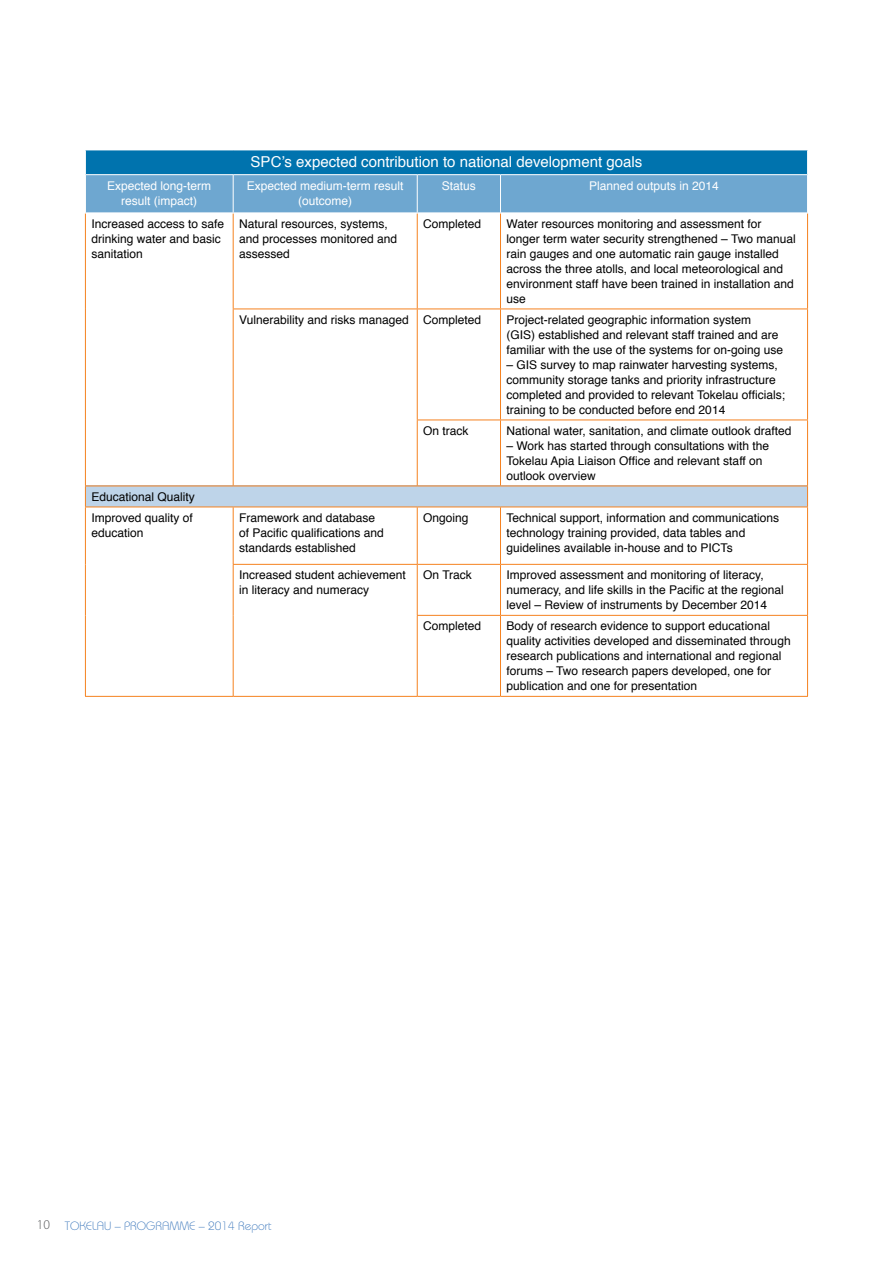
<style>
.page{position:relative;width:893px;height:1263px;background:#fff}
.page>*{position:absolute;margin:0;border:0;box-sizing:border-box;transform-origin:0 0}
.t1{font:15px "Helvetica";color:#fff}
.t2{font:12px/15px "Helvetica";color:#000}
.t3{font:12px/15px "Helvetica";color:#fff;text-align:center}
.t4{font:300 12px "Bauhaus";color:#3472b9}
.s1{font-family:"Myriad Pro";font-size:13.5px;color:#58595b}
</style>
<div class="page">
<svg style="left:86px;top:214px;width:721px;height:482px"></svg>
<div style="left:85px;top:486px;width:722px;height:21px;background:#bed4e9"></div>
<hr style="left:85px;top:213px;width:1px;height:96px;background:#f58220">
<hr style="left:233px;top:213px;width:1px;height:96px;background:#f58220">
<hr style="left:417px;top:213px;width:1px;height:96px;background:#f58220">
<hr style="left:500px;top:213px;width:1px;height:96px;background:#f58220">
<hr style="left:807px;top:213px;width:1px;height:96px;background:#f58220">
<hr style="left:85px;top:309px;width:1px;height:111px;background:#f58220">
<hr style="left:233px;top:309px;width:184px;height:1px;background:#f58220">
<hr style="left:233px;top:309px;width:1px;height:111px;background:#f58220">
<hr style="left:417px;top:309px;width:83px;height:1px;background:#f58220">
<hr style="left:417px;top:309px;width:1px;height:111px;background:#f58220">
<hr style="left:500px;top:309px;width:308px;height:1px;background:#f58220">
<hr style="left:500px;top:309px;width:1px;height:111px;background:#f58220">
<hr style="left:807px;top:309px;width:1px;height:111px;background:#f58220">
<hr style="left:85px;top:420px;width:1px;height:66px;background:#f58220">
<hr style="left:233px;top:420px;width:1px;height:66px;background:#f58220">
<hr style="left:417px;top:420px;width:83px;height:1px;background:#f58220">
<hr style="left:417px;top:420px;width:1px;height:66px;background:#f58220">
<hr style="left:500px;top:420px;width:308px;height:1px;background:#f58220">
<hr style="left:500px;top:420px;width:1px;height:66px;background:#f58220">
<hr style="left:807px;top:420px;width:1px;height:66px;background:#f58220">
<hr style="left:85px;top:486px;width:148px;height:1px;background:#f58220">
<svg style="left:85px;top:486px;width:1px;height:21px"></svg>
<hr style="left:233px;top:486px;width:184px;height:1px;background:#f58220">
<hr style="left:417px;top:486px;width:83px;height:1px;background:#f58220">
<hr style="left:500px;top:486px;width:308px;height:1px;background:#f58220">
<svg style="left:807px;top:486px;width:1px;height:21px"></svg>
<hr style="left:85px;top:507px;width:148px;height:1px;background:#f58220">
<hr style="left:85px;top:507px;width:1px;height:57px;background:#f58220">
<hr style="left:233px;top:507px;width:184px;height:1px;background:#f58220">
<hr style="left:233px;top:507px;width:1px;height:57px;background:#f58220">
<hr style="left:417px;top:507px;width:83px;height:1px;background:#f58220">
<hr style="left:417px;top:507px;width:1px;height:57px;background:#f58220">
<hr style="left:500px;top:507px;width:308px;height:1px;background:#f58220">
<hr style="left:500px;top:507px;width:1px;height:57px;background:#f58220">
<hr style="left:807px;top:507px;width:1px;height:57px;background:#f58220">
<hr style="left:85px;top:564px;width:1px;height:51px;background:#f58220">
<hr style="left:233px;top:564px;width:184px;height:1px;background:#f58220">
<hr style="left:233px;top:565px;width:1px;height:50px;background:#f58220">
<hr style="left:417px;top:564px;width:83px;height:1px;background:#f58220">
<hr style="left:417px;top:565px;width:1px;height:50px;background:#f58220">
<hr style="left:500px;top:564px;width:308px;height:1px;background:#f58220">
<hr style="left:500px;top:565px;width:1px;height:50px;background:#f58220">
<hr style="left:807px;top:565px;width:1px;height:50px;background:#f58220">
<hr style="left:85px;top:615px;width:1px;height:81px;background:#f58220">
<hr style="left:233px;top:615px;width:1px;height:81px;background:#f58220">
<hr style="left:417px;top:615px;width:83px;height:1px;background:#f58220">
<hr style="left:417px;top:616px;width:1px;height:80px;background:#f58220">
<hr style="left:500px;top:615px;width:308px;height:1px;background:#f58220">
<hr style="left:500px;top:616px;width:1px;height:80px;background:#f58220">
<hr style="left:807px;top:616px;width:1px;height:80px;background:#f58220">
<hr style="left:85px;top:696px;width:148px;height:1px;background:#f58220">
<hr style="left:233px;top:696px;width:184px;height:1px;background:#f58220">
<hr style="left:417px;top:696px;width:83px;height:1px;background:#f58220">
<hr style="left:500px;top:696px;width:308px;height:1px;background:#f58220">
<svg style="left:85px;top:150px;width:723px;height:63px;background:#4795c4"></svg>
<hr style="left:85px;top:175px;width:1px;height:38px;background:#fff">
<hr style="left:85px;top:174px;width:148px;height:1px;background:#fff">
<hr style="left:233px;top:174px;width:184px;height:1px;background:#fff">
<hr style="left:417px;top:174px;width:83px;height:1px;background:#fff">
<hr style="left:500px;top:174px;width:308px;height:1px;background:#fff">
<hr style="left:233px;top:175px;width:1px;height:38px;background:#fff">
<hr style="left:417px;top:175px;width:1px;height:38px;background:#fff">
<hr style="left:500px;top:175px;width:1px;height:38px;background:#fff">
<hr style="left:807px;top:175px;width:1px;height:38px;background:#fff">
<hr style="left:85px;top:213px;width:148px;height:1px;background:#fff">
<hr style="left:233px;top:213px;width:184px;height:1px;background:#fff">
<hr style="left:417px;top:213px;width:83px;height:1px;background:#fff">
<hr style="left:500px;top:213px;width:308px;height:1px;background:#fff">
<p class="t1" style="left:251px;top:150px;width:393px">SPC’s expected contribution to national development goals</p>
<p class="t3" style="left:107px;top:178px;width:106px">Expected long-term result (impact)</p>
<p class="t3" style="left:247px;top:178px;width:158px">Expected medium-term result (outcome)</p>
<p class="t3" style="left:442px;top:178px;width:36px">Status</p>
<p class="t3" style="left:589px;top:178px;width:131px">Planned outputs in 2014</p>
<p class="t2" style="left:91px;top:217px;width:134px">Increased access to safe drinking water and basic sanitation</p>
<p class="t2" style="left:239px;top:217px;width:160px">Natural resources, systems, and processes monitored and assessed</p>
<p class="t2" style="left:423px;top:217px;width:60px">Completed</p>
<p class="t2" style="left:506px;top:217px;width:291px">Water resources monitoring and assessment for longer term water security strengthened – Two manual rain gauges and one automatic rain gauge installed across the three atolls, and local meteorological and environment staff have been trained in installation and use</p>
<p class="t2" style="left:239px;top:313px;width:244px">Vulnerability and risks managed Completed</p>
<p class="t2" style="left:506px;top:313px;width:278px">Project-related geographic information system<br>(GIS) established and relevant staff trained and are familiar with the use of the systems for on-going use</p>
<p class="t2" style="left:506px;top:358px;width:280px">– GIS survey to map rainwater harvesting systems, community storage tanks and priority infrastructure completed and provided to relevant Tokelau officials; training to be conducted before end 2014</p>
<p class="t2" style="left:423px;top:424px;width:47px">On track</p>
<p class="t2" style="left:506px;top:424px;width:286px">National water, sanitation, and climate outlook drafted</p>
<p class="t2" style="left:506px;top:439px;width:264px">– Work has started through consultations with the<br>Tokelau Apia Liaison Office and relevant staff on outlook overview</p>
<p class="t2" style="left:91px;top:487px;width:105px;line-height:21px">Educational Quality<br>Improved quality of</p>
<p class="t2" style="left:91px;top:526px;width:54px">education</p>
<p class="t2" style="left:239px;top:511px;width:146px">Framework and database of Pacific qualifications and standards established</p>
<p class="t2" style="left:423px;top:511px;width:47px">Ongoing</p>
<p class="t2" style="left:506px;top:511px;width:274px">Technical support, information and communications technology training provided, data tables and guidelines available in-house and to PICTs</p>
<p class="t2" style="left:239px;top:568px;width:168px">Increased student achievement in literacy and numeracy</p>
<p class="t2" style="left:423px;top:568px;width:50px">On Track</p>
<p class="t2" style="left:506px;top:568px;width:279px">Improved assessment and monitoring of literacy, numeracy, and life skills in the Pacific at the regional level – Review of instruments by December 2014</p>
<p class="t2" style="left:423px;top:619px;width:60px">Completed</p>
<p class="t2" style="left:506px;top:619px;width:286px">Body of research evidence to support educational quality activities developed and disseminated through research publications and international and regional forums – Two research papers developed, one for publication and one for presentation</p>
<p class="t4" style="left:37px;top:1218px;width:236px"><span class="s1">10</span> TOKELAU – PROGRAMME – 2014 Report</p>
</div>
